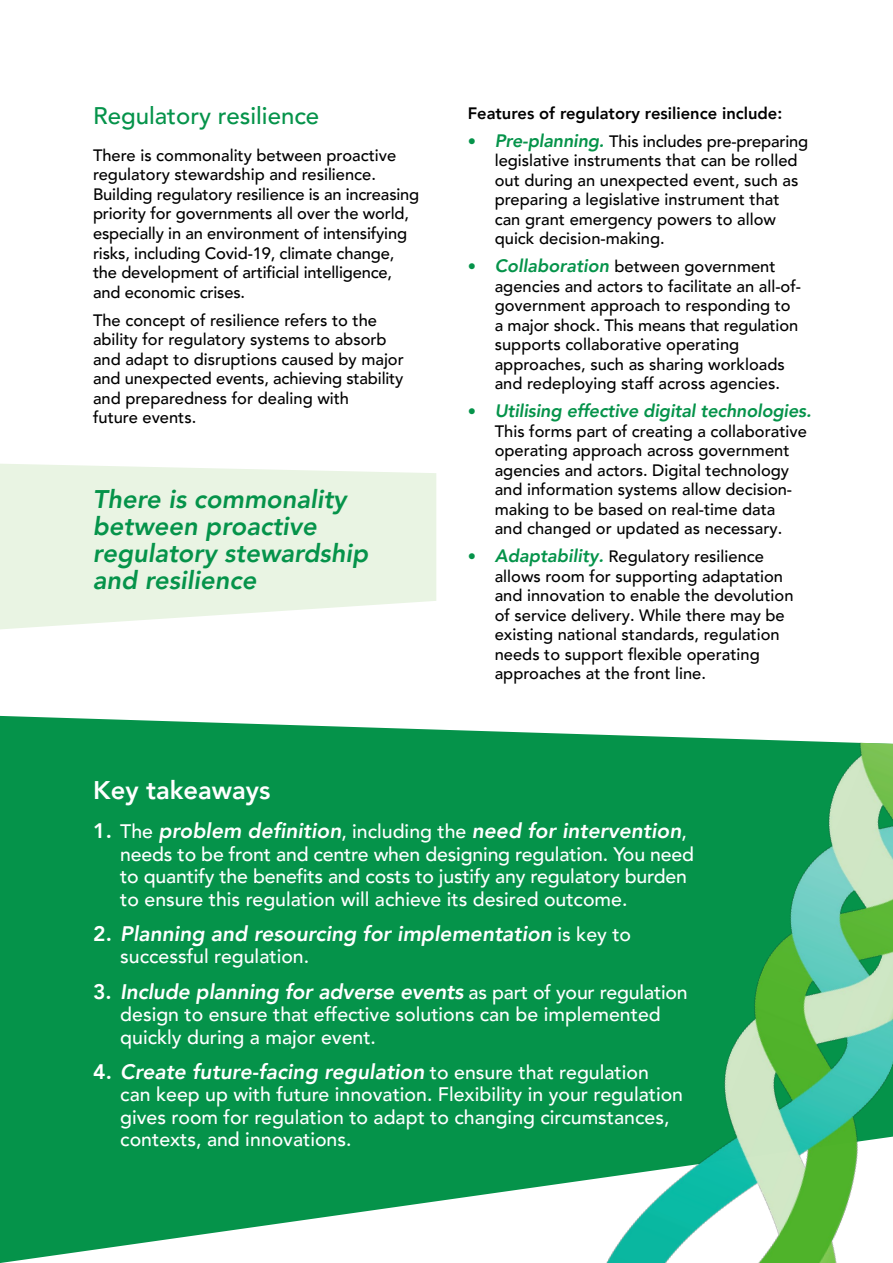
<style>
.page{position:relative;width:893px;height:1263px;background:#fff}
.page>*{position:absolute;margin:0;border:0;box-sizing:border-box;transform-origin:0 0}
.t1{font:italic 800 25.5px/27px "Avenir LT Pro";color:#05934a}
.t2{font:800 25.5px "Avenir LT Pro";color:#fff}
.t3{font:500 24px "Avenir LT Pro";color:#05934a}
.t4{font:italic 800 21px "Avenir LT Pro";color:#fff}
.t5{font:500 19.5px/22.5px "Avenir LT Pro";color:#fff}
.t6{font:italic 800 18px "Avenir LT Pro";letter-spacing:-.01em;color:#05934a}
.t7{font:500 16.5px/19.5px "Avenir LT Pro";color:#000}
.t8{font:800 16.5px "Avenir LT Pro";color:#000}
.s1{color:#05934a}
.s2{font-weight:800;font-style:italic;font-size:18px;color:#05934a}
.s3{font-weight:500;font-style:normal;font-size:16.5px}
.s4{font-style:normal}
.s5{font-weight:500;font-style:normal;font-size:19.5px}
</style>
<div class="page">
<svg style="left:0;top:716px;width:799px;height:547px;background:#1f9e5d"></svg>
<svg style="left:0;top:464px;width:436px;height:165px;background:#ebf5e6"></svg>
<img style="left:592px;top:741px;width:301px;height:522px">
<h2 class="t3" style="left:93px;top:102px;width:228px">Regulatory resilience</h2>
<p class="t7" style="left:93px;top:146px;width:328px">There is commonality between proactive regulatory stewardship and resilience.<br>Building regulatory resilience is an increasing priority for governments all over the world, especially in an environment of intensifying risks, including Covid-19, climate change, the development of artificial intelligence, and economic crises.</p>
<p class="t7" style="left:93px;top:310px;width:312px">The concept of resilience refers to the ability for regulatory systems to absorb and adapt to disruptions caused by major and unexpected events, achieving stability and preparedness for dealing with<br>future events.</p>
<h1 class="t1" style="left:93px;top:486px;width:277px">There is commonality between proactive regulatory stewardship and resilience</h1>
<p class="t8" style="left:468px;top:103px;width:316px">Features of regulatory resilience include:</p>
<p class="t7" style="left:495px;top:132px;width:315px;text-indent:-27px"><span class="s1">•</span> <span class="s2">Pre-planning.</span> This includes pre-preparing legislative instruments that can be rolled out during an unexpected event, such as preparing a legislative instrument that can grant emergency powers to allow quick decision-making.</p>
<p class="t7" style="left:495px;top:257px;width:308px;text-indent:-27px"><span class="s1">•</span> <span class="s2">Collaboration</span> between government agencies and actors to facilitate an all-of&shy;government approach to responding to a major shock. This means that regulation supports collaborative operating approaches, such as sharing workloads and redeploying staff across agencies.</p>
<p class="t6" style="left:468px;top:400px;width:345px"><span class="s3">•</span> Utilising effective digital technologies.</p>
<p class="t7" style="left:495px;top:422px;width:314px">This forms part of creating a collaborative operating approach across government agencies and actors. Digital technology and information systems allow decision&shy;making to be based on real-time data and changed or updated as necessary.</p>
<p class="t7" style="left:495px;top:547px;width:300px;text-indent:-27px"><span class="s1">•</span> <span class="s2">Adaptability.</span> Regulatory resilience allows room for supporting adaptation and innovation to enable the devolution of service delivery. While there may be existing national standards, regulation needs to support flexible operating approaches at the front line.</p>
<h1 class="t2" style="left:93px;top:775px;width:179px">Key takeaways</h1>
<p class="t4" style="left:93px;top:818px;width:595px"><span class="s4">1.</span> <span class="s5">The</span> problem definition<span class="s5">, including the</span> need for intervention<span class="s5">,</span></p>
<p class="t5" style="left:120px;top:843px;width:575px">needs to be front and centre when designing regulation. You need to quantify the benefits and costs to justify any regulatory burden to ensure this regulation will achieve its desired outcome.</p>
<p class="t4" style="left:93px;top:921px;width:539px"><span class="s4">2.</span> Planning and resourcing for implementation <span class="s5">is key to</span></p>
<p class="t5" style="left:120px;top:946px;width:190px">successful regulation.</p>
<p class="t4" style="left:93px;top:979px;width:596px"><span class="s4">3.</span> Include planning for adverse events <span class="s5">as part of your regulation</span></p>
<p class="t5" style="left:120px;top:1003px;width:542px">design to ensure that effective solutions can be implemented quickly during a major event.</p>
<p class="t4" style="left:93px;top:1059px;width:557px"><span class="s4">4.</span> Create future-facing regulation <span class="s5">to ensure that regulation</span></p>
<p class="t5" style="left:120px;top:1084px;width:564px">can keep up with future innovation. Flexibility in your regulation gives room for regulation to adapt to changing circumstances, contexts, and innovations.</p>
</div>
